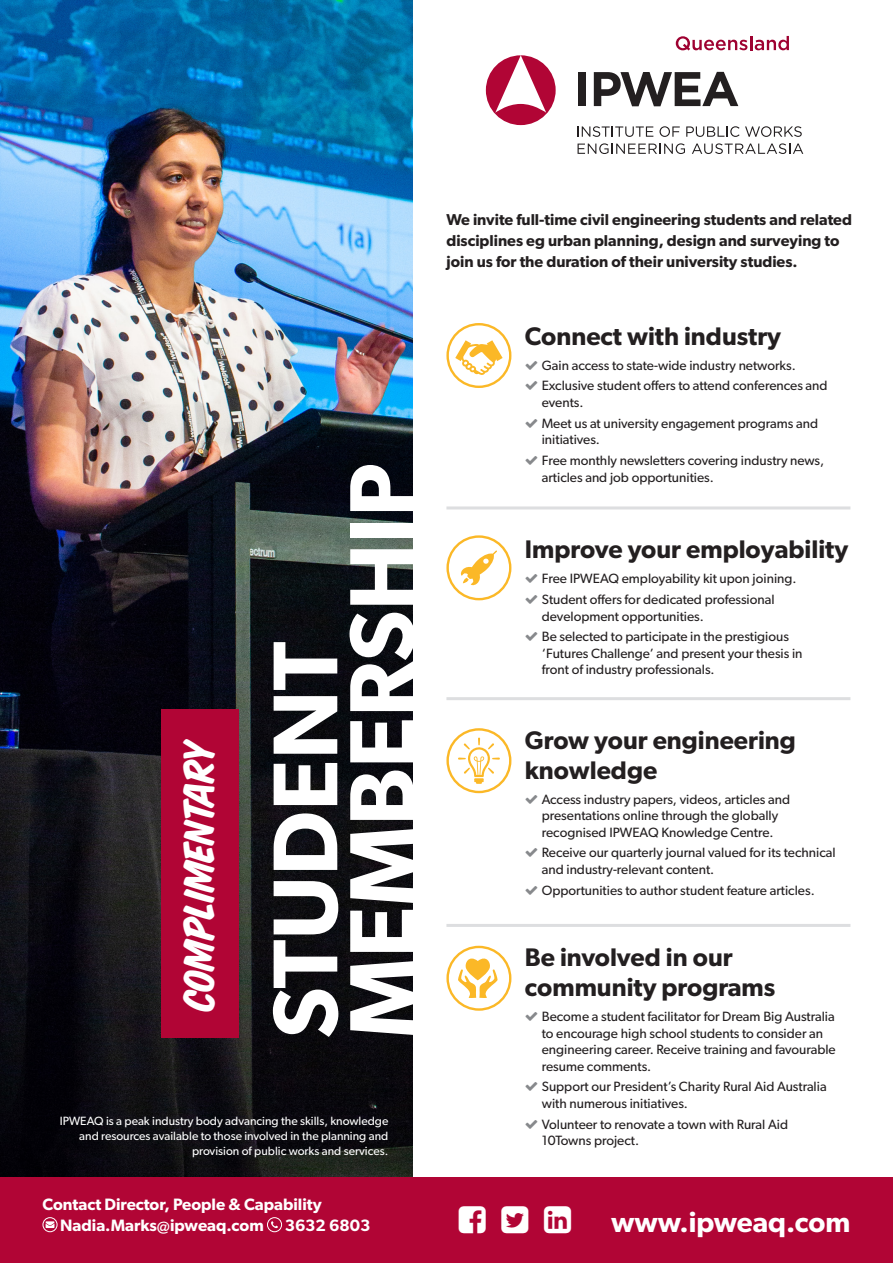
<style>
.page{position:relative;width:893px;height:1263px;background:#fff}
.page>*{position:absolute;margin:0;border:0;box-sizing:border-box;transform-origin:0 0}
.t1{font:600 92.25px/76.7px "Gibson";color:#fff}
.t2{font:47.55px "House Slant";color:#fff}
.t3{font:600 28.5px "Gibson";color:#fff}
.sub_heading{font:600 25.5px/30px "Gibson";color:#231f20}
.Main_body_text{font:600 16.5px "Gibson";color:#fff}
.Body{font:600 15.75px/21px "Gibson";color:#231f20}
.Main_body_text-2{font:13.5px/16.5px "Gibson";color:#231f20}
.Main_body_text-3{font:12px/15px "Gibson";color:#fff;text-align:right}
</style>
<div class="page">
<img style="left:0;top:0;width:412px;height:1178px">
<div style="left:161px;top:709px;width:78px;height:329px;background:#b10535"></div>
<div style="left:578px;top:72px;width:7px;height:34px;background:#231f20"></div>
<svg style="left:594px;top:72px;width:144px;height:34px"></svg>
<svg style="left:578px;top:126px;width:75px;height:11px"></svg>
<svg style="left:659px;top:126px;width:21px;height:11px"></svg>
<svg style="left:686px;top:126px;width:116px;height:11px"></svg>
<svg style="left:578px;top:143px;width:107px;height:11px"></svg>
<svg style="left:692px;top:143px;width:111px;height:11px"></svg>
<svg style="left:486px;top:55px;width:70px;height:70px"></svg>
<svg style="left:676px;top:36px;width:113px;height:15px"></svg>
<div style="left:0;top:1178px;width:893px;height:85px;background:#b10535"></div>
<div style="left:43px;top:1217px;width:15px;height:15px;border:1px solid #fff;border-radius:50%"></div>
<svg style="left:46px;top:1221px;width:8px;height:7px"></svg>
<div style="left:267px;top:1217px;width:15px;height:15px;border:1px solid #fff;border-radius:50%"></div>
<svg style="left:271px;top:1221px;width:7px;height:7px"></svg>
<svg style="left:448px;top:324px;width:62px;height:63px"></svg>
<div style="left:446px;top:323px;width:65px;height:65px;border:2px solid #fbb827;border-radius:50%"></div>
<div style="left:446px;top:535px;width:65px;height:65px;border:2px solid #fbb827;border-radius:50%"></div>
<svg style="left:448px;top:729px;width:62px;height:63px"></svg>
<div style="left:446px;top:728px;width:65px;height:65px;border:2px solid #fbb827;border-radius:50%"></div>
<svg style="left:448px;top:947px;width:62px;height:62px"></svg>
<div style="left:446px;top:946px;width:65px;height:65px;border:2px solid #fbb827;border-radius:50%"></div>
<svg style="left:455px;top:340px;width:48px;height:35px"></svg>
<svg style="left:458px;top:737px;width:42px;height:47px"></svg>
<svg style="left:460px;top:550px;width:37px;height:36px"></svg>
<svg style="left:458px;top:954px;width:40px;height:44px"></svg>
<hr style="left:446px;top:506px;width:404px;height:3px;background:#dddee0">
<hr style="left:446px;top:697px;width:404px;height:3px;background:#dddee0">
<hr style="left:446px;top:924px;width:404px;height:3px;background:#dddee0">
<p class="t2" style="left:170px;top:1011px;width:274px;rotate:-90deg">complimentary</p>
<p class="t1" style="left:265px;top:1038px;width:576px;rotate:-90deg">STUDENT<br>MEMBERSHIP</p>
<p class="Main_body_text-3" style="left:60px;top:1114px;width:330px">IPWEAQ is a peak industry body advancing the skills, knowledge and resources available to those involved in the planning and provision of public works and services.</p>
<p class="Main_body_text" style="left:43px;top:1194px;width:281px">Contact Director, People &amp; Capability</p>
<p class="Main_body_text" style="left:60px;top:1215px;width:205px">Nadia.Marks@ipweaq.com</p>
<p class="Main_body_text" style="left:285px;top:1215px;width:87px">3632 6803</p>
<p class="Body" style="left:446px;top:208px;width:407px">We invite full-time civil engineering students and related disciplines eg urban planning, design and surveying to join us for the duration of their university studies.</p>
<p class="sub_heading" style="left:525px;top:320px;width:258px">Connect with industry</p>
<p class="Main_body_text-2" style="left:542px;top:357px;width:256px">Gain access to state-wide industry networks.</p>
<p class="Main_body_text-2" style="left:542px;top:377px;width:287px">Exclusive student offers to attend conferences and events.</p>
<p class="Main_body_text-2" style="left:542px;top:415px;width:278px">Meet us at university engagement programs and initiatives.</p>
<p class="Main_body_text-2" style="left:542px;top:452px;width:284px">Free monthly newsletters covering industry news, articles and job opportunities.</p>
<p class="sub_heading" style="left:525px;top:534px;width:325px">Improve your employability</p>
<p class="Main_body_text-2" style="left:542px;top:570px;width:256px">Free IPWEAQ employability kit upon joining.</p>
<p class="Main_body_text-2" style="left:542px;top:591px;width:234px">Student offers for dedicated professional development opportunities.</p>
<p class="Main_body_text-2" style="left:542px;top:628px;width:262px">Be selected to participate in the prestigious ‘Futures Challenge’ and present your thesis in front of industry professionals.</p>
<p class="sub_heading" style="left:525px;top:724px;width:273px">Grow your engineering knowledge</p>
<p class="Main_body_text-2" style="left:542px;top:790px;width:250px">Access industry papers, videos, articles and presentations online through the globally recognised IPWEAQ Knowledge Centre.</p>
<p class="Main_body_text-2" style="left:542px;top:844px;width:295px">Receive our quarterly journal valued for its technical and industry-relevant content.</p>
<p class="Main_body_text-2" style="left:542px;top:881px;width:274px">Opportunities to author student feature articles.</p>
<p class="sub_heading" style="left:525px;top:942px;width:252px">Be involved in our community programs</p>
<p class="Main_body_text-2" style="left:542px;top:1008px;width:295px">Become a student facilitator for Dream Big Australia to encourage high school students to consider an engineering career. Receive training and favourable resume comments.</p>
<p class="Main_body_text-2" style="left:542px;top:1078px;width:286px">Support our President’s Charity Rural Aid Australia with numerous initiatives.</p>
<p class="Main_body_text-2" style="left:542px;top:1115px;width:248px">Volunteer to renovate a town with Rural Aid<br>10Towns project.</p>
<p class="t3" style="left:611px;top:1205px;width:241px">www.ipweaq.com</p>
</div>
